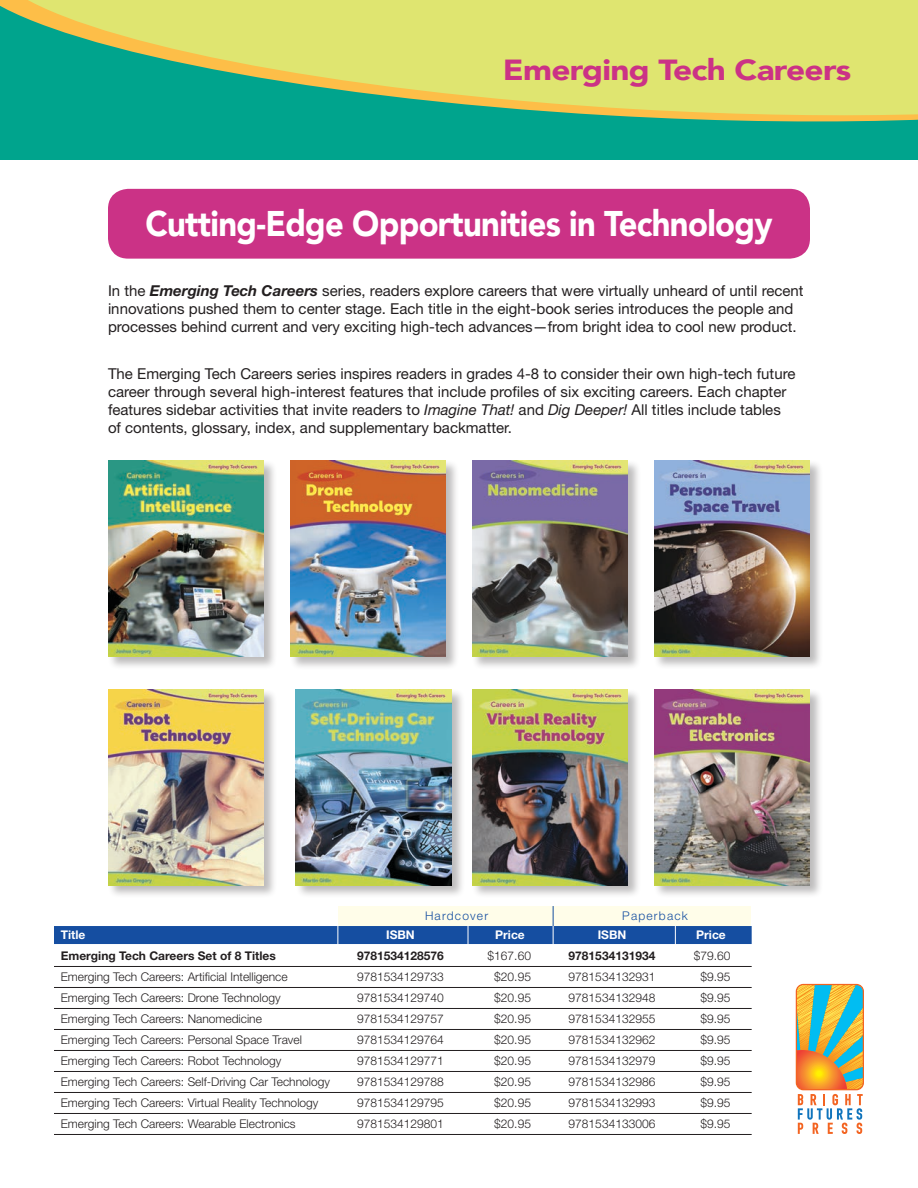
<style>
.page{position:relative;width:918px;height:1188px;background:#fff}
.page>*{position:absolute;margin:0;border:0;box-sizing:border-box;transform-origin:0 0}
.t1{font:900 35.7px "Avenir";letter-spacing:-.02em;color:#fff;scale:.92 1}
.t2{font:900 29.1px "Avenir";letter-spacing:-.02em;color:#cb3286;scale:1.15 1}
.t3{font:15px/18px "Helvetica Neue LT Std";color:#231f20}
.t4{font:300 12px "Helvetica Neue LT Std";color:#231f20}
.t5{font:700 12px "Helvetica Neue LT Std";color:#231f20}
.t6{font:700 12px "Helvetica Neue LT Std";color:#fff}
.t7{font:300 12px "Helvetica Neue LT Std";letter-spacing:.1em;color:#154ea1}
.s1{font-weight:700;font-style:italic}
.s2{font-style:italic}
</style>
<div class="page">
<div style="left:0;top:0;width:918px;height:159px;background:#00a48d"></div>
<svg style="left:0;top:0;width:918px;height:122px;fill:#dfe570"></svg>
<div style="left:108px;top:189px;width:702px;height:70px;background:#cb3286;border-radius:20px"></div>
<div style="left:108px;top:460px;width:169px;height:210px;background:#231f20;opacity:.3"></div>
<img style="left:108px;top:460px;width:155px;height:197px">
<div style="left:290px;top:460px;width:169px;height:210px;background:#231f20;opacity:.3"></div>
<img style="left:290px;top:460px;width:156px;height:197px">
<div style="left:472px;top:460px;width:170px;height:211px;background:#231f20;opacity:.3"></div>
<img style="left:473px;top:460px;width:155px;height:197px">
<div style="left:654px;top:460px;width:170px;height:210px;background:#231f20;opacity:.3"></div>
<img style="left:655px;top:460px;width:155px;height:197px">
<div style="left:108px;top:689px;width:169px;height:210px;background:#231f20;opacity:.3"></div>
<img style="left:108px;top:689px;width:155px;height:196px">
<div style="left:295px;top:689px;width:170px;height:210px;background:#231f20;opacity:.3"></div>
<img style="left:296px;top:689px;width:155px;height:196px">
<div style="left:472px;top:689px;width:170px;height:210px;background:#231f20;opacity:.3"></div>
<img style="left:473px;top:689px;width:155px;height:196px">
<div style="left:654px;top:689px;width:170px;height:210px;background:#231f20;opacity:.3"></div>
<img style="left:655px;top:689px;width:155px;height:196px">
<svg style="left:796px;top:984px;width:68px;height:150px"></svg>
<div style="left:339px;top:906px;width:412px;height:25px;background:#fffde9"></div>
<div style="left:54px;top:926px;width:698px;height:18px;background:#154ea1"></div>
<hr style="left:54px;top:966px;width:698px;height:1px;background:#231f20">
<hr style="left:54px;top:987px;width:698px;height:1px;background:#231f20">
<hr style="left:54px;top:1008px;width:698px;height:1px;background:#231f20">
<hr style="left:54px;top:1029px;width:698px;height:1px;background:#231f20">
<hr style="left:54px;top:1050px;width:698px;height:1px;background:#231f20">
<hr style="left:54px;top:1071px;width:698px;height:1px;background:#231f20">
<hr style="left:54px;top:1092px;width:698px;height:1px;background:#231f20">
<hr style="left:54px;top:1113px;width:698px;height:1px;background:#231f20">
<hr style="left:54px;top:1134px;width:698px;height:1px;background:#231f20">
<svg style="left:338px;top:925px;width:1px;height:19px"></svg>
<svg style="left:675px;top:925px;width:1px;height:19px"></svg>
<svg style="left:468px;top:926px;width:1px;height:18px"></svg>
<svg style="left:553px;top:906px;width:1px;height:38px"></svg>
<h2 class="t2" style="left:503px;top:45px;width:304px">Emerging Tech Careers</h2>
<h1 class="t1" style="left:145px;top:193px;width:683px">Cutting-Edge Opportunities in Technology</h1>
<p class="t3" style="left:108px;top:281px;width:697px">In the <span class="s1">Emerging Tech Careers</span> series, readers explore careers that were virtually unheard of until recent innovations pushed them to center stage. Each title in the eight-book series introduces the people and processes behind current and very exciting high-tech advances—from bright idea to cool new product.</p>
<p class="t3" style="left:108px;top:364px;width:689px">The Emerging Tech Careers series inspires readers in grades 4-8 to consider their own high-tech future career through several high-interest features that include profiles of six exciting careers. Each chapter features sidebar activities that invite readers to <span class="s2">Imagine That!</span> and <span class="s2">Dig Deeper!</span> All titles include tables of contents, glossary, index, and supplementary backmatter.</p>
<p class="t7" style="left:425px;top:908px;width:65px">Hardcover</p>
<p class="t7" style="left:622px;top:908px;width:67px">Paperback</p>
<p class="t6" style="left:61px;top:927px;width:26px">Title</p>
<p class="t6" style="left:386px;top:927px;width:30px">ISBN</p>
<p class="t6" style="left:495px;top:927px;width:31px">Price</p>
<p class="t6" style="left:598px;top:927px;width:30px">ISBN</p>
<p class="t6" style="left:696px;top:927px;width:31px">Price</p>
<p class="t5" style="left:61px;top:948px;width:217px">Emerging Tech Careers Set of 8 Titles</p>
<p class="t5" style="left:357px;top:948px;width:88px">9781534128576</p>
<p class="t4" style="left:488px;top:949px;width:45px">$167.60</p>
<p class="t5" style="left:569px;top:948px;width:88px">9781534131934</p>
<p class="t4" style="left:694px;top:949px;width:38px">$79.60</p>
<p class="t4" style="left:61px;top:970px;width:228px">Emerging Tech Careers: Artificial Intelligence</p>
<p class="t4" style="left:357px;top:970px;width:88px">9781534129733</p>
<p class="t4" style="left:494px;top:970px;width:38px">$20.95</p>
<p class="t4" style="left:569px;top:970px;width:88px">9781534132931</p>
<p class="t4" style="left:700px;top:970px;width:32px">$9.95</p>
<p class="t4" style="left:61px;top:991px;width:221px">Emerging Tech Careers: Drone Technology</p>
<p class="t4" style="left:357px;top:991px;width:88px">9781534129740</p>
<p class="t4" style="left:494px;top:991px;width:38px">$20.95</p>
<p class="t4" style="left:569px;top:991px;width:88px">9781534132948</p>
<p class="t4" style="left:700px;top:991px;width:32px">$9.95</p>
<p class="t4" style="left:61px;top:1012px;width:203px">Emerging Tech Careers: Nanomedicine</p>
<p class="t4" style="left:357px;top:1012px;width:88px">9781534129757</p>
<p class="t4" style="left:494px;top:1012px;width:38px">$20.95</p>
<p class="t4" style="left:569px;top:1012px;width:88px">9781534132955</p>
<p class="t4" style="left:700px;top:1012px;width:32px">$9.95</p>
<p class="t4" style="left:61px;top:1033px;width:243px">Emerging Tech Careers: Personal Space Travel</p>
<p class="t4" style="left:357px;top:1033px;width:88px">9781534129764</p>
<p class="t4" style="left:494px;top:1033px;width:38px">$20.95</p>
<p class="t4" style="left:569px;top:1033px;width:88px">9781534132962</p>
<p class="t4" style="left:700px;top:1033px;width:32px">$9.95</p>
<p class="t4" style="left:61px;top:1054px;width:222px">Emerging Tech Careers: Robot Technology</p>
<p class="t4" style="left:357px;top:1054px;width:88px">9781534129771</p>
<p class="t4" style="left:494px;top:1054px;width:38px">$20.95</p>
<p class="t4" style="left:569px;top:1054px;width:88px">9781534132979</p>
<p class="t4" style="left:700px;top:1054px;width:32px">$9.95</p>
<p class="t4" style="left:61px;top:1075px;width:271px">Emerging Tech Careers: Self-Driving Car Technology</p>
<p class="t4" style="left:357px;top:1075px;width:88px">9781534129788</p>
<p class="t4" style="left:494px;top:1075px;width:38px">$20.95</p>
<p class="t4" style="left:569px;top:1075px;width:88px">9781534132986</p>
<p class="t4" style="left:700px;top:1075px;width:32px">$9.95</p>
<p class="t4" style="left:61px;top:1096px;width:259px">Emerging Tech Careers: Virtual Reality Technology</p>
<p class="t4" style="left:357px;top:1096px;width:88px">9781534129795</p>
<p class="t4" style="left:494px;top:1096px;width:38px">$20.95</p>
<p class="t4" style="left:569px;top:1096px;width:88px">9781534132993</p>
<p class="t4" style="left:700px;top:1096px;width:32px">$9.95</p>
<p class="t4" style="left:61px;top:1117px;width:237px">Emerging Tech Careers: Wearable Electronics</p>
<p class="t4" style="left:357px;top:1117px;width:88px">9781534129801</p>
<p class="t4" style="left:494px;top:1117px;width:38px">$20.95</p>
<p class="t4" style="left:569px;top:1117px;width:88px">9781534133006</p>
<p class="t4" style="left:700px;top:1117px;width:32px">$9.95</p>
</div>
